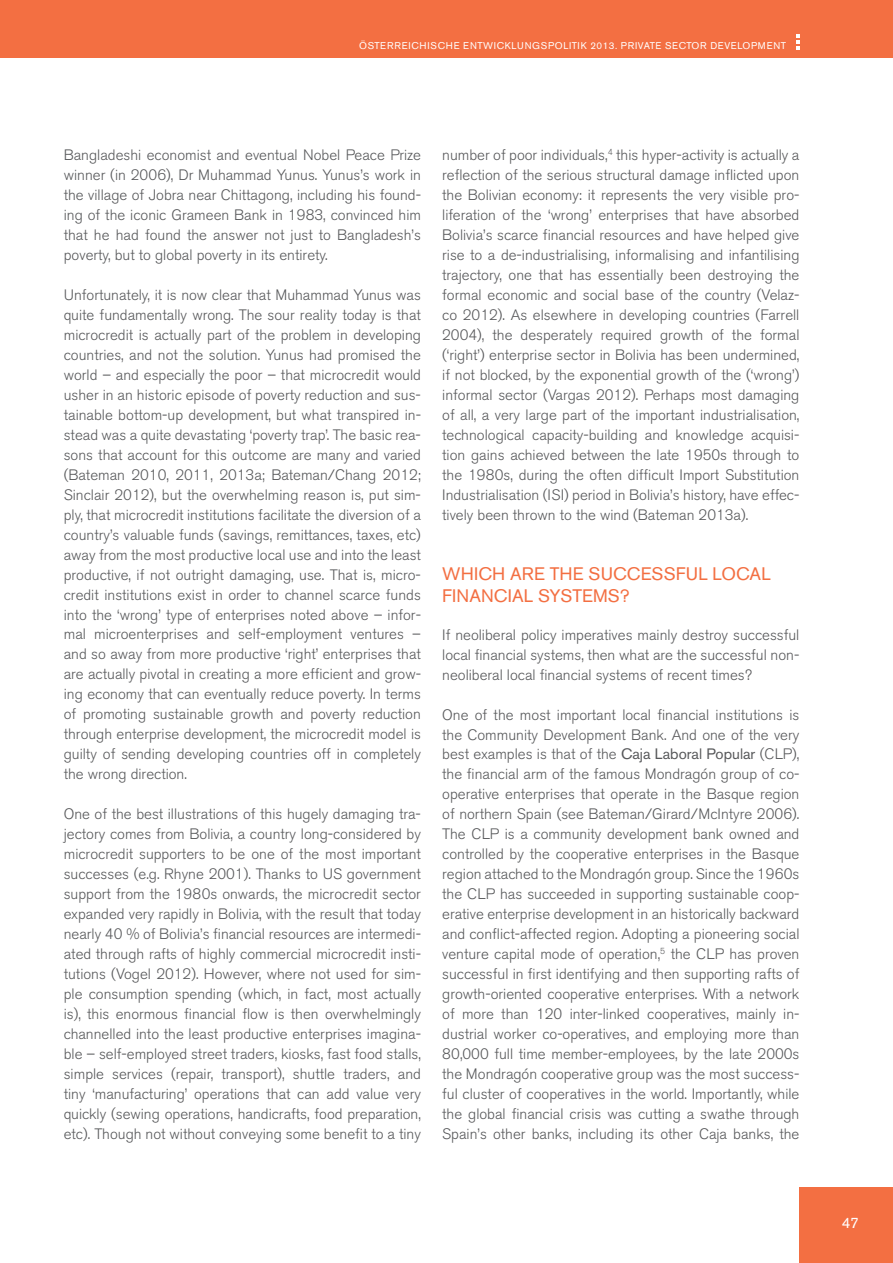
<style>
.page{position:relative;width:893px;height:1263px;background:#fff}
.page>*{position:absolute;margin:0;border:0;box-sizing:border-box;transform-origin:0 0}
.t1{font:18px/22.5px "Akzidenz Grotesk BE";letter-spacing:.005em;color:#f36f42}
.t2{font:300 15px/20px "Akzidenz Grotesk BE";color:#57585a;text-align:justify}
.t3{font:15px "Akzidenz Grotesk BE";color:#fff}
.t4{font:9.75px "Akzidenz Grotesk BE";letter-spacing:.07em;color:#fff}
.s1{font-weight:400}
</style>
<div class="page">
<div style="left:0;top:0;width:893px;height:58px;background:#f36f42"></div>
<svg style="left:796px;top:34px;width:3px;height:15px"></svg>
<div style="left:799px;top:1188px;width:94px;height:75px;background:#f36f42"></div>
<p class="t4" style="left:359px;top:40px;width:429px">ÖSTERREICHISCHE ENTWICKLUNGSPOLITIK 2013. PRIVATE SECTOR DEVELOPMENT</p>
<p class="t2" style="left:64px;top:145px;width:359px">Bangladeshi economist and eventual Nobel Peace Prize winner (in 2006), Dr Muhammad Yunus. Yunus’s work in the village of Jobra near Chittagong, including his found&shy;ing of the iconic Grameen Bank in 1983, convinced him that he had found the answer not just to Bangladesh’s poverty, but to global poverty in its entirety.</p>
<p class="t2" style="left:64px;top:285px;width:359px">Unfortunately, it is now clear that Muhammad Yunus was quite fundamentally wrong. The sour reality today is that microcredit is actually part of the problem in developing countries, and not the solution. Yunus had promised the world – and especially the poor – that microcredit would usher in an historic episode of poverty reduction and sus&shy;tainable bottom-up development, but what transpired in&shy;stead was a quite devastating ‘poverty trap’. The basic rea&shy;sons that account for this outcome are many and varied (Bateman 2010, 2011, 2013a; Bateman/Chang 2012; Sinclair 2012), but the overwhelming reason is, put sim&shy;ply, that microcredit institutions facilitate the diversion of a country’s valuable funds (savings, remittances, taxes, etc) away from the most productive local use and into the least productive, if not outright damaging, use. That is, micro&shy;credit institutions exist in order to channel scarce funds into the ‘wrong’ type of enterprises noted above – infor&shy;mal microenterprises and self-employment ventures – and so away from more productive ‘right’ enterprises that are actually pivotal in creating a more efficient and grow&shy;ing economy that can eventually reduce poverty. In terms of promoting sustainable growth and poverty reduction through enterprise development, the microcredit model is guilty of sending developing countries off in completely the wrong direction.</p>
<p class="t2" style="left:64px;top:804px;width:359px">One of the best illustrations of this hugely damaging tra&shy;jectory comes from Bolivia, a country long-considered by microcredit supporters to be one of the most important successes (e.g. Rhyne 2001). Thanks to US government support from the 1980s onwards, the microcredit sector expanded very rapidly in Bolivia, with the result that today nearly 40 % of Bolivia’s financial resources are intermedi&shy;ated through rafts of highly commercial microcredit insti&shy;tutions (Vogel 2012). However, where not used for sim&shy;ple consumption spending (which, in fact, most actually is), this enormous financial flow is then overwhelmingly channelled into the least productive enterprises imagina&shy;ble – self-employed street traders, kiosks, fast food stalls, simple services (repair, transport), shuttle traders, and tiny ‘manufacturing’ operations that can add value very quickly (sewing operations, handicrafts, food preparation, etc). Though not without conveying some benefit to a tiny</p>
<p class="t2" style="left:442px;top:145px;width:359px">number of poor individuals,<sup>4</sup> this hyper-activity is actually a reflection of the serious structural damage inflicted upon the Bolivian economy: it represents the very visible pro&shy;liferation of the ‘wrong’ enterprises that have absorbed Bolivia’s scarce financial resources and have helped give rise to a de-industrialising, informalising and infantilising trajectory, one that has essentially been destroying the formal economic and social base of the country (Velaz&shy;co 2012). As elsewhere in developing countries (Farrell 2004), the desperately required growth of the formal (‘right’) enterprise sector in Bolivia has been undermined, if not blocked, by the exponential growth of the (‘wrong’) informal sector (Vargas 2012). Perhaps most damaging of all, a very large part of the important industrialisation, technological capacity-building and knowledge acquisi&shy;tion gains achieved between the late 1950s through to the 1980s, during the often difficult Import Substitution Industrialisation (ISI) period in Bolivia’s history, have effec&shy;tively been thrown to the wind (Bateman 2013a).</p>
<p class="t1" style="left:442px;top:562px;width:330px">WHICH ARE THE SUCCESSFUL LOCAL<br>FINANCIAL SYSTEMS?</p>
<p class="t2" style="left:442px;top:625px;width:359px">If neoliberal policy imperatives mainly destroy successful local financial systems, then what are the successful non&shy;neoliberal local financial systems of recent times?</p>
<p class="t2" style="left:442px;top:705px;width:359px">One of the most important local financial institutions is the Community Development Bank. And one of the very best examples is that of the <span class="s1">CAJA LABORAL POPULAR</span> (CLP), the financial arm of the famous Mondragón group of co&shy;operative enterprises that operate in the Basque region of northern Spain (see Bateman/Girard/McIntyre 2006).<br>The CLP is a community development bank owned and controlled by the cooperative enterprises in the Basque region attached to the Mondragón group. Since the 1960s the CLP has succeeded in supporting sustainable coop&shy;erative enterprise development in an historically backward and conflict-affected region. Adopting a pioneering social venture capital mode of operation,<sup>5</sup> the CLP has proven successful in first identifying and then supporting rafts of growth-oriented cooperative enterprises. With a network of more than 120 inter-linked cooperatives, mainly in&shy;dustrial worker co-operatives, and employing more than 80,000 full time member-employees, by the late 2000s the Mondragón cooperative group was the most success&shy;ful cluster of cooperatives in the world. Importantly, while the global financial crisis was cutting a swathe through Spain’s other banks, including its other Caja banks, the</p>
<p class="t3" style="left:842px;top:1214px;width:18px">47</p>
</div>
